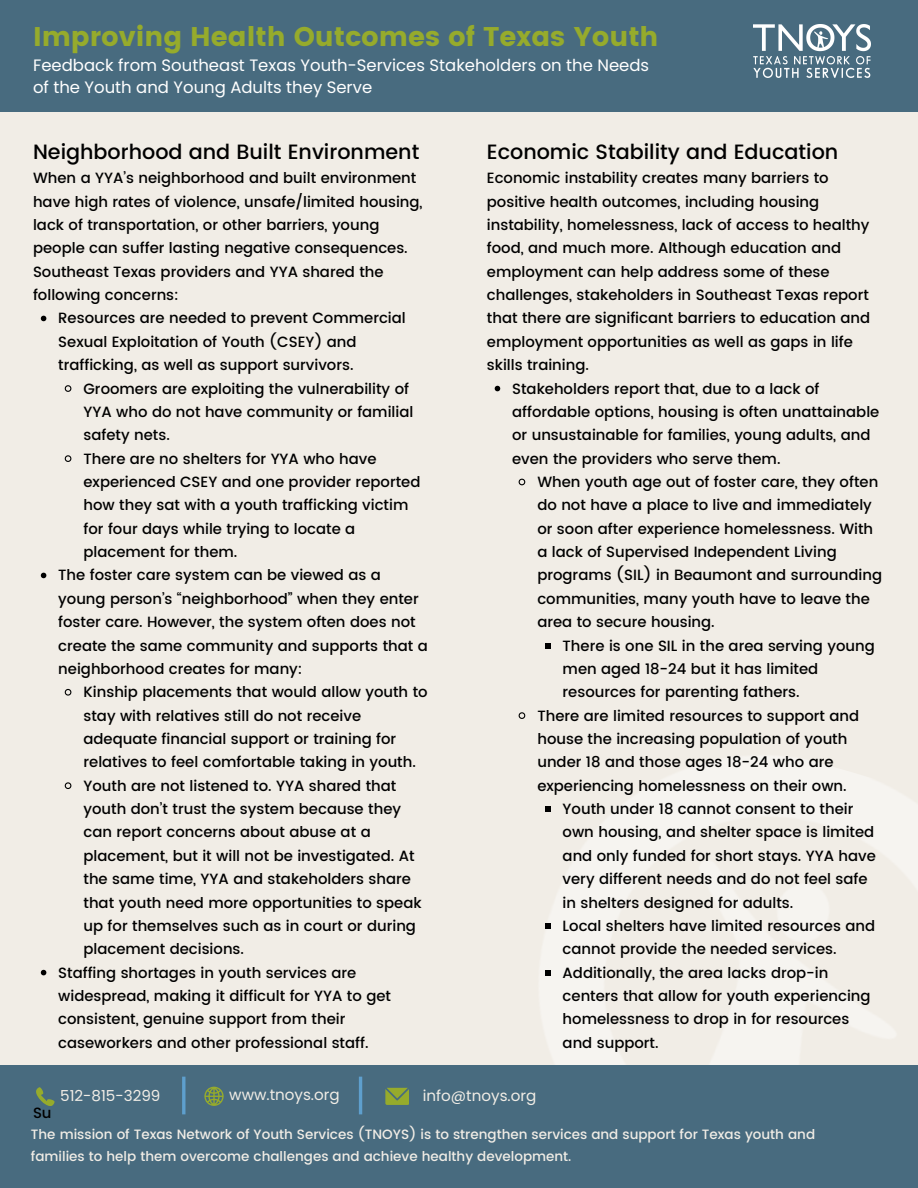
<style>
.page{position:relative;width:918px;height:1188px;background:#f1ede6}
.page>*{position:absolute;margin:0;border:0;box-sizing:border-box;transform-origin:0 0}
.t1{font:27px "Poppins";color:#96ab2c}
.t2{font:500 20.7px "Poppins";color:#000}
.t3{font:16.5px/22.5px "Poppins";color:#fff}
.t4{font:15.15px "Poppins";color:#f1ede6}
.t5{font:500 14.85px/23.4px "Poppins";color:#000}
.t6{font:500 13.5px/21.3px "Poppins";color:#f1ede6}
</style>
<div class="page">
<div style="left:0;top:1065px;width:918px;height:123px;background:#486b7f"></div>
<div style="left:0;top:0;width:918px;height:111px;background:#486b7f"></div>
<svg style="left:204px;top:1087px;width:20px;height:19px"></svg>
<svg style="left:36px;top:1087px;width:18px;height:18px"></svg>
<svg style="left:385px;top:1088px;width:24px;height:17px"></svg>
<hr style="left:182px;top:1077px;width:3px;height:37px;background:#5e9fcd">
<hr style="left:359px;top:1077px;width:3px;height:37px;background:#5e9fcd">
<img style="left:754px;top:24px;width:117px;height:53px">
<svg style="left:41px;top:316px;width:5px;height:5px"></svg>
<svg style="left:64px;top:385px;width:8px;height:7px"></svg>
<svg style="left:64px;top:455px;width:8px;height:7px"></svg>
<svg style="left:41px;top:573px;width:5px;height:5px"></svg>
<svg style="left:64px;top:688px;width:8px;height:8px"></svg>
<svg style="left:64px;top:782px;width:8px;height:7px"></svg>
<svg style="left:41px;top:970px;width:5px;height:5px"></svg>
<svg style="left:495px;top:386px;width:5px;height:5px"></svg>
<svg style="left:518px;top:478px;width:8px;height:8px"></svg>
<svg style="left:545px;top:643px;width:5px;height:5px"></svg>
<svg style="left:518px;top:712px;width:8px;height:7px"></svg>
<svg style="left:545px;top:806px;width:5px;height:6px"></svg>
<svg style="left:545px;top:923px;width:5px;height:6px"></svg>
<svg style="left:545px;top:970px;width:5px;height:5px"></svg>
<h3 class="t1" style="left:33px;top:21px;width:627px">Improving Health Outcomes of Texas Youth</h3>
<p class="t3" style="left:33px;top:54px;width:618px">Feedback from Southeast Texas Youth-Services Stakeholders on the Needs of the Youth and Young Adults they Serve</p>
<p class="t2" style="left:33px;top:140px;width:388px">Neighborhood and Built Environment</p>
<p class="t5" style="left:33px;top:166px;width:391px">When a YYA’s neighborhood and built environment have high rates of violence, unsafe/limited housing, lack of transportation, or other barriers, young people can suffer lasting negative consequences.<br>Southeast Texas providers and YYA shared the following concerns:</p>
<h2 class="t5" style="left:58px;top:307px;width:349px">Resources are needed to prevent Commercial<br>Sexual Exploitation of Youth (CSEY) and trafficking, as well as support survivors.</h2>
<h3 class="t5" style="left:84px;top:377px;width:331px">Groomers are exploiting the vulnerability of<br>YYA who do not have community or familial safety nets.</h3>
<p class="t5" style="left:84px;top:447px;width:338px">There are no shelters for YYA who have experienced CSEY and one provider reported how they sat with a youth trafficking victim for four days while trying to locate a placement for them.</p>
<p class="t5" style="left:58px;top:564px;width:371px">The foster care system can be viewed as a young person’s “neighborhood” when they enter foster care. However, the system often does not create the same community and supports that a neighborhood creates for many:</p>
<p class="t5" style="left:84px;top:680px;width:346px">Kinship placements that would allow youth to stay with relatives still do not receive adequate financial support or training for relatives to feel comfortable taking in youth.</p>
<p class="t5" style="left:84px;top:774px;width:340px">Youth are not listened to. YYA shared that youth don’t trust the system because they can report concerns about abuse at a placement, but it will not be investigated. At the same time, YYA and stakeholders share that youth need more opportunities to speak up for themselves such as in court or during placement decisions.</p>
<p class="t5" style="left:58px;top:961px;width:334px">Staffing shortages in youth services are widespread, making it difficult for YYA to get consistent, genuine support from their caseworkers and other professional staff.</p>
<p class="t2" style="left:487px;top:140px;width:353px">Economic Stability and Education</p>
<p class="t5" style="left:487px;top:166px;width:385px">Economic instability creates many barriers to positive health outcomes, including housing instability, homelessness, lack of access to healthy food, and much more. Although education and employment can help address some of these challenges, stakeholders in Southeast Texas report that there are significant barriers to education and employment opportunities as well as gaps in life skills training.</p>
<p class="t5" style="left:512px;top:377px;width:369px">Stakeholders report that, due to a lack of affordable options, housing is often unattainable or unsustainable for families, young adults, and even the providers who serve them.</p>
<p class="t5" style="left:537px;top:470px;width:346px">When youth age out of foster care, they often do not have a place to live and immediately or soon after experience homelessness. With a lack of Supervised Independent Living programs (SIL) in Beaumont and surrounding communities, many youth have to leave the area to secure housing.</p>
<p class="t5" style="left:563px;top:634px;width:314px">There is one SIL in the area serving young men aged 18-24 but it has limited resources for parenting fathers.</p>
<p class="t5" style="left:537px;top:704px;width:323px">There are limited resources to support and house the increasing population of youth under 18 and those ages 18-24 who are experiencing homelessness on their own.</p>
<p class="t5" style="left:563px;top:797px;width:315px">Youth under 18 cannot consent to their own housing, and shelter space is limited and only funded for short stays. YYA have very different needs and do not feel safe in shelters designed for adults.</p>
<p class="t5" style="left:563px;top:914px;width:314px">Local shelters have limited resources and cannot provide the needed services.</p>
<p class="t5" style="left:563px;top:961px;width:310px">Additionally, the area lacks drop-in centers that allow for youth experiencing homelessness to drop in for resources and support.</p>
<h2 class="t4" style="left:60px;top:1085px;width:102px">512-815-3299</h2>
<h2 class="t4" style="left:229px;top:1084px;width:112px">www.tnoys.org</h2>
<h3 class="t4" style="left:423px;top:1085px;width:115px">info@tnoys.org</h3>
<p class="t5" style="left:33px;top:1101px;width:20px">Su</p>
<p class="t6" style="left:31px;top:1124px;width:786px">The mission of Texas Network of Youth Services (TNOYS) is to strengthen services and support for Texas youth and families to help them overcome challenges and achieve healthy development.</p>
</div>
